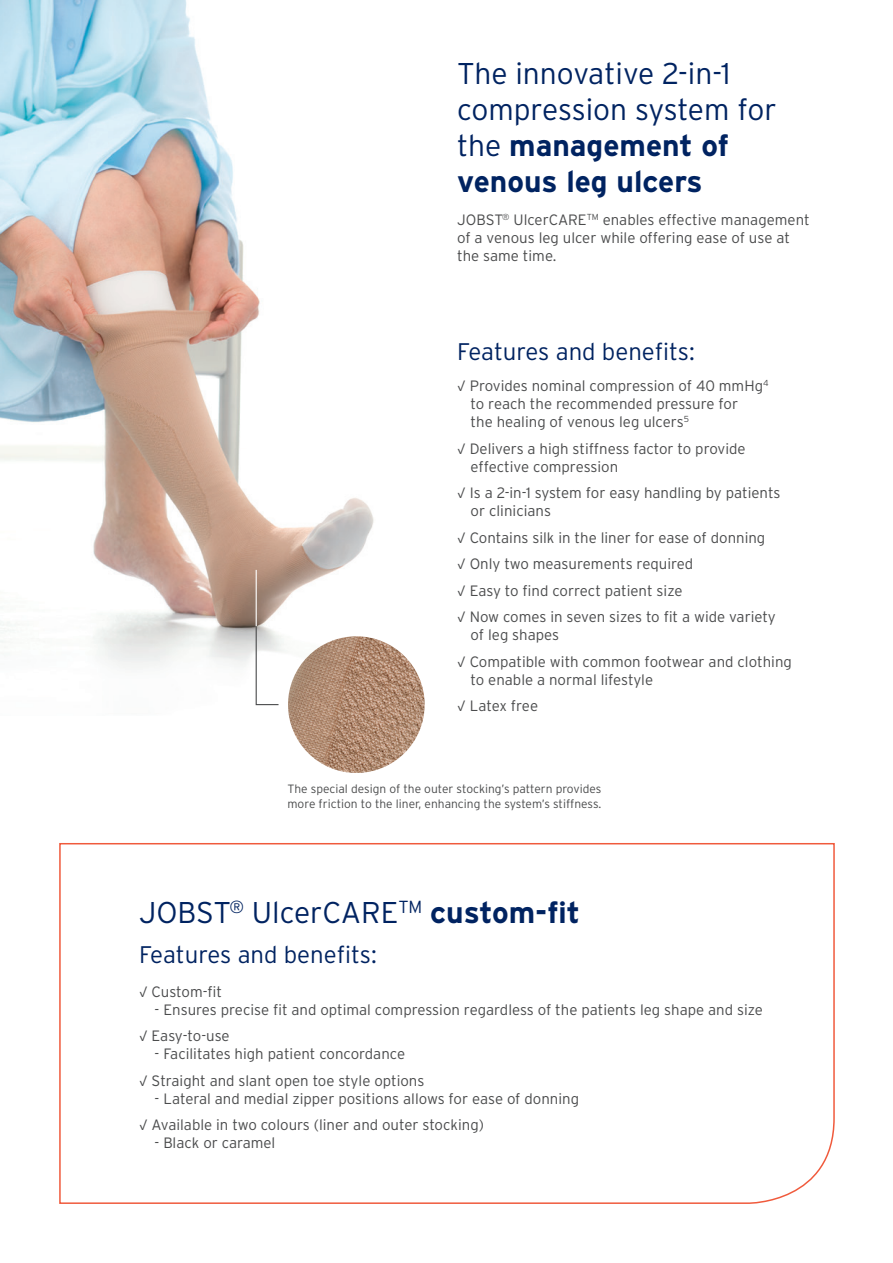
<style>
.page{position:relative;width:893px;height:1263px;background:#fff}
.page>*{position:absolute;margin:0;border:0;box-sizing:border-box;transform-origin:0 0}
.t1{font:300 30px/36px "Interstate";color:#002361}
.t2{font:300 24px "Interstate";color:#002361}
.t3{font:300 15px/18px "Interstate";color:#4b4c4d}
.t4{font:300 12px/15px "Interstate";color:#4b4c4d}
.s1{font-weight:700}
</style>
<div class="page">
<svg style="left:59px;top:843px;width:776px;height:361px"></svg>
<img style="left:0;top:0;width:425px;height:715px">
<img style="left:288px;top:636px;width:137px;height:137px;border-radius:68px">
<svg style="left:255px;top:625px;width:25px;height:81px"></svg>
<hr style="left:256px;top:570px;width:1px;height:56px;background:#fff">
<p class="t1" style="left:457px;top:55px;width:321px">The innovative 2-in-1 compression system for the <span class="s1">management of venous leg ulcers</span></p>
<p class="t3" style="left:457px;top:211px;width:354px">JOBST<sup>®</sup> UlcerCARE<sup>TM</sup> enables effective management of a venous leg ulcer while offering ease of use at the same time.</p>
<p class="t2" style="left:457px;top:338px;width:239px">Features and benefits:</p>
<p class="t3" style="left:471px;top:377px;width:299px;text-indent:-14px">√ Provides nominal compression of 40 mmHg<sup>4 </sup>to reach the recommended pressure for<br>the healing of venous leg ulcers<sup>5</sup></p>
<p class="t3" style="left:471px;top:439px;width:277px;text-indent:-14px">√ Delivers a high stiffness factor to provide effective compression</p>
<p class="t3" style="left:471px;top:484px;width:311px;text-indent:-14px">√ Is a 2-in-1 system for easy handling by patients or clinicians</p>
<p class="t3" style="left:457px;top:528px;width:310px">√ Contains silk in the liner for ease of donning</p>
<p class="t3" style="left:457px;top:555px;width:238px">√ Only two measurements required</p>
<p class="t3" style="left:457px;top:581px;width:227px">√ Easy to find correct patient size</p>
<p class="t3" style="left:471px;top:608px;width:307px;text-indent:-14px">√ Now comes in seven sizes to fit a wide variety of leg shapes</p>
<p class="t3" style="left:471px;top:652px;width:323px;text-indent:-14px">√ Compatible with common footwear and clothing to enable a normal lifestyle</p>
<p class="t3" style="left:457px;top:697px;width:83px">√ Latex free</p>
<p class="t4" style="left:287px;top:781px;width:316px">The special design of the outer stocking’s pattern provides more friction to the liner, enhancing the system’s stiffness.</p>
<p class="t1" style="left:139px;top:894px;width:442px">JOBST<sup>®</sup> UlcerCARE<sup>TM</sup> <span class="s1">custom-fit</span></p>
<p class="t2" style="left:139px;top:941px;width:239px">Features and benefits:</p>
<p class="t3" style="left:139px;top:982px;width:85px">√ Custom-fit</p>
<p class="t3" style="left:155px;top:1000px;width:610px">- Ensures precise fit and optimal compression regardless of the patients leg shape and size</p>
<p class="t3" style="left:139px;top:1027px;width:92px">√ Easy-to-use</p>
<p class="t3" style="left:155px;top:1045px;width:252px">- Facilitates high patient concordance</p>
<p class="t3" style="left:139px;top:1071px;width:287px">√ Straight and slant open toe style options</p>
<p class="t3" style="left:155px;top:1089px;width:426px">- Lateral and medial zipper positions allows for ease of donning</p>
<p class="t3" style="left:139px;top:1116px;width:346px">√ Available in two colours (liner and outer stocking)</p>
<p class="t3" style="left:155px;top:1134px;width:122px">- Black or caramel</p>
</div>
